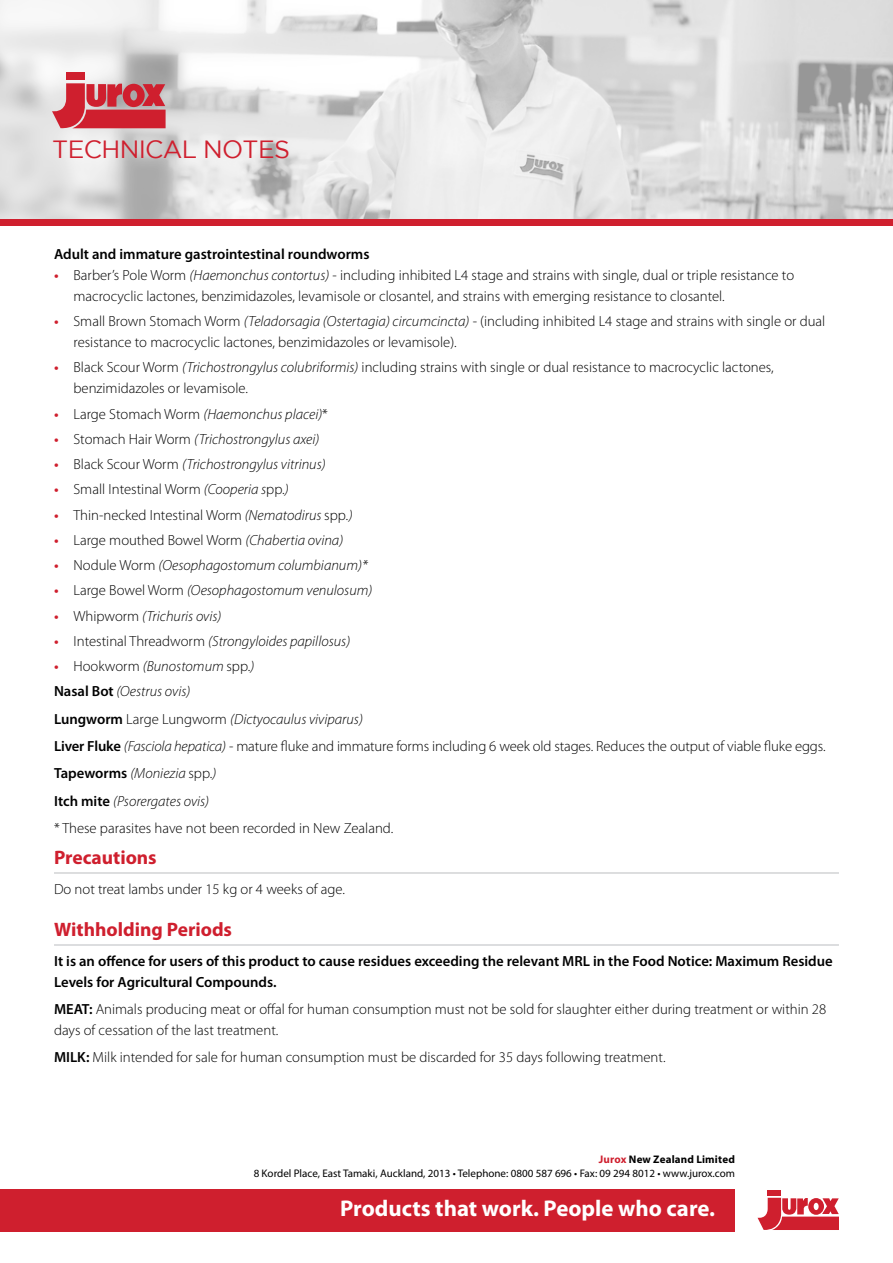
<style>
.page{position:relative;width:893px;height:1263px;background:#fff}
.page>*{position:absolute;margin:0;border:0;box-sizing:border-box;transform-origin:0 0}
.t1{font:24.9px "Gotham";letter-spacing:-.025em;color:#cf1f2e}
.t2{font:700 22.8px "Myriad Pro";color:#fff}
.t3{font:700 19.5px "Myriad Pro";color:#cf1f2e}
.Body_main{font:300 14.7px/21px "Myriad Pro";color:#000}
.Body_main-2{font:italic 300 14.7px "Myriad Pro";color:#000}
.Body_main-3{font:600 14.7px/21px "Myriad Pro";color:#000}
.t4{font:10.95px/13.2px "Myriad Pro";color:#000;text-align:right}
.s1{font-weight:600;color:#cf1f2e}
.s2{font-style:italic}
.s3{font-weight:600;font-style:normal;color:#cf1f2e}
.s4{font-style:normal}
.s5{font-weight:600;font-style:normal}
.s6{font-weight:600}
.s7{font-weight:700;color:#cf1f2e}
.s8{font-weight:700}
</style>
<div class="page">
<div style="left:0;top:1189px;width:735px;height:43px;background:#cf1f2e"></div>
<div style="left:768px;top:1190px;width:13px;height:5px;background:#cf1f2e"></div>
<svg style="left:757px;top:1198px;width:82px;height:32px"></svg>
<img style="left:0;top:0;width:893px;height:219px">
<div style="left:66px;top:72px;width:19px;height:8px;background:#cf1f2e"></div>
<svg style="left:52px;top:83px;width:114px;height:46px"></svg>
<div style="left:0;top:219px;width:893px;height:6px;background:#cf1f2e"></div>
<hr style="left:54px;top:873px;width:785px;height:1px;background:#bbbdc0">
<hr style="left:54px;top:945px;width:785px;height:1px;background:#bbbdc0">
<h1 class="t1" style="left:52px;top:136px;width:239px">TECHNICAL NOTES</h1>
<p class="Body_main-3" style="left:54px;top:244px;width:317px">Adult and immature gastrointestinal roundworms</p>
<p class="Body_main" style="left:74px;top:265px;width:722px;text-indent:-20px"><span class="s1">•</span> Barber’s Pole Worm <span class="s2">(Haemonchus contortus)</span> - including inhibited L4 stage and strains with single, dual or triple resistance to macrocyclic lactones, benzimidazoles, levamisole or closantel, and strains with emerging resistance to closantel.</p>
<p class="Body_main" style="left:74px;top:311px;width:753px;text-indent:-20px"><span class="s1">•</span> Small Brown Stomach Worm <span class="s2">(Teladorsagia (Ostertagia) circumcincta)</span> - (including inhibited L4 stage and strains with single or dual resistance to macrocyclic lactones, benzimidazoles or levamisole).</p>
<p class="Body_main" style="left:74px;top:357px;width:702px;text-indent:-20px"><span class="s1">•</span> Black Scour Worm <span class="s2">(Trichostrongylus colubriformis)</span> including strains with single or dual resistance to macrocyclic lactones, benzimidazoles or levamisole.</p>
<p class="Body_main-2" style="left:54px;top:406px;width:275px"><span class="s3">•</span> <span class="s4">Large Stomach Worm</span> (Haemonchus placei)<span class="s4">*</span></p>
<p class="Body_main-2" style="left:54px;top:431px;width:267px"><span class="s3">•</span> <span class="s4">Stomach Hair Worm</span> (Trichostrongylus axei)</p>
<p class="Body_main-2" style="left:54px;top:456px;width:273px"><span class="s3">•</span> <span class="s4">Black Scour Worm</span> (Trichostrongylus vitrinus)</p>
<p class="Body_main" style="left:54px;top:479px;width:236px"><span class="s1">•</span> Small Intestinal Worm <span class="s2">(Cooperia s</span>pp.<span class="s2">)</span></p>
<p class="Body_main" style="left:54px;top:504px;width:300px"><span class="s1">•</span> Thin-necked Intestinal Worm <span class="s2">(Nematodirus</span> spp<span class="s2">.)</span></p>
<p class="Body_main" style="left:54px;top:530px;width:291px"><span class="s1">•</span> Large mouthed Bowel Worm <span class="s2">(Chabertia ovina)</span></p>
<p class="Body_main-2" style="left:54px;top:557px;width:315px"><span class="s3">•</span> <span class="s4">Nodule Worm</span> (Oesophagostomum columbianum)*</p>
<p class="Body_main-2" style="left:54px;top:583px;width:320px"><span class="s3">•</span> <span class="s4">Large Bowel Worm</span> (Oesophagostomum venulosum)</p>
<p class="Body_main-2" style="left:54px;top:608px;width:169px"><span class="s3">•</span> <span class="s4">Whipworm</span> (Trichuris ovis)</p>
<p class="Body_main-2" style="left:54px;top:633px;width:298px"><span class="s3">•</span> <span class="s4">Intestinal Threadworm</span> (Strongyloides papillosus)</p>
<p class="Body_main" style="left:54px;top:656px;width:202px"><span class="s1">•</span> Hookworm <span class="s2">(Bunostomum</span> spp.<span class="s2">)</span></p>
<p class="Body_main-2" style="left:54px;top:684px;width:138px"><span class="s5">Nasal Bot</span> (Oestrus ovis)</p>
<p class="Body_main-2" style="left:54px;top:711px;width:310px"><span class="s5">Lungworm</span> <span class="s4">Large Lungworm</span> (Dictyocaulus viviparus)</p>
<p class="Body_main" style="left:54px;top:736px;width:773px"><span class="s6">Liver Fluke</span> <span class="s2">(Fasciola hepatica)</span> - mature fluke and immature forms including 6 week old stages. Reduces the output of viable fluke eggs.</p>
<p class="Body_main-2" style="left:54px;top:766px;width:164px"><span class="s5">Tapeworms</span> (Moniezia <span class="s4">spp.</span>)</p>
<p class="Body_main-2" style="left:54px;top:793px;width:157px"><span class="s5">Itch mite</span> (Psorergates ovis)</p>
<p class="Body_main" style="left:54px;top:818px;width:341px">* These parasites have not been recorded in New Zealand.</p>
<p class="t3" style="left:54px;top:847px;width:104px">Precautions</p>
<p class="Body_main" style="left:54px;top:878px;width:293px">Do not treat lambs under 15 kg or 4 weeks of age.</p>
<p class="t3" style="left:54px;top:919px;width:180px">Withholding Periods</p>
<p class="Body_main-3" style="left:54px;top:950px;width:780px">It is an offence for users of this product to cause residues exceeding the relevant MRL in the Food Notice: Maximum Residue<br>Levels for Agricultural Compounds.</p>
<p class="Body_main" style="left:54px;top:999px;width:774px"><span class="s6">MEAT:</span> Animals producing meat or offal for human consumption must not be sold for slaughter either during treatment or within 28 days of cessation of the last treatment.</p>
<p class="Body_main" style="left:54px;top:1047px;width:613px"><span class="s6">MILK:</span> Milk intended for sale for human consumption must be discarded for 35 days following treatment.</p>
<p class="t4" style="left:254px;top:1153px;width:483px"><span class="s7">Jurox</span> <span class="s8">New Zealand Limited<br></span>8 Kordel Place, East Tamaki, Auckland, 2013 • Telephone: 0800 587 696 • Fax: 09 294 8012 • www.jurox.com</p>
<h2 class="t2" style="left:340px;top:1196px;width:376px">Products that work. People who care.</h2>
</div>
